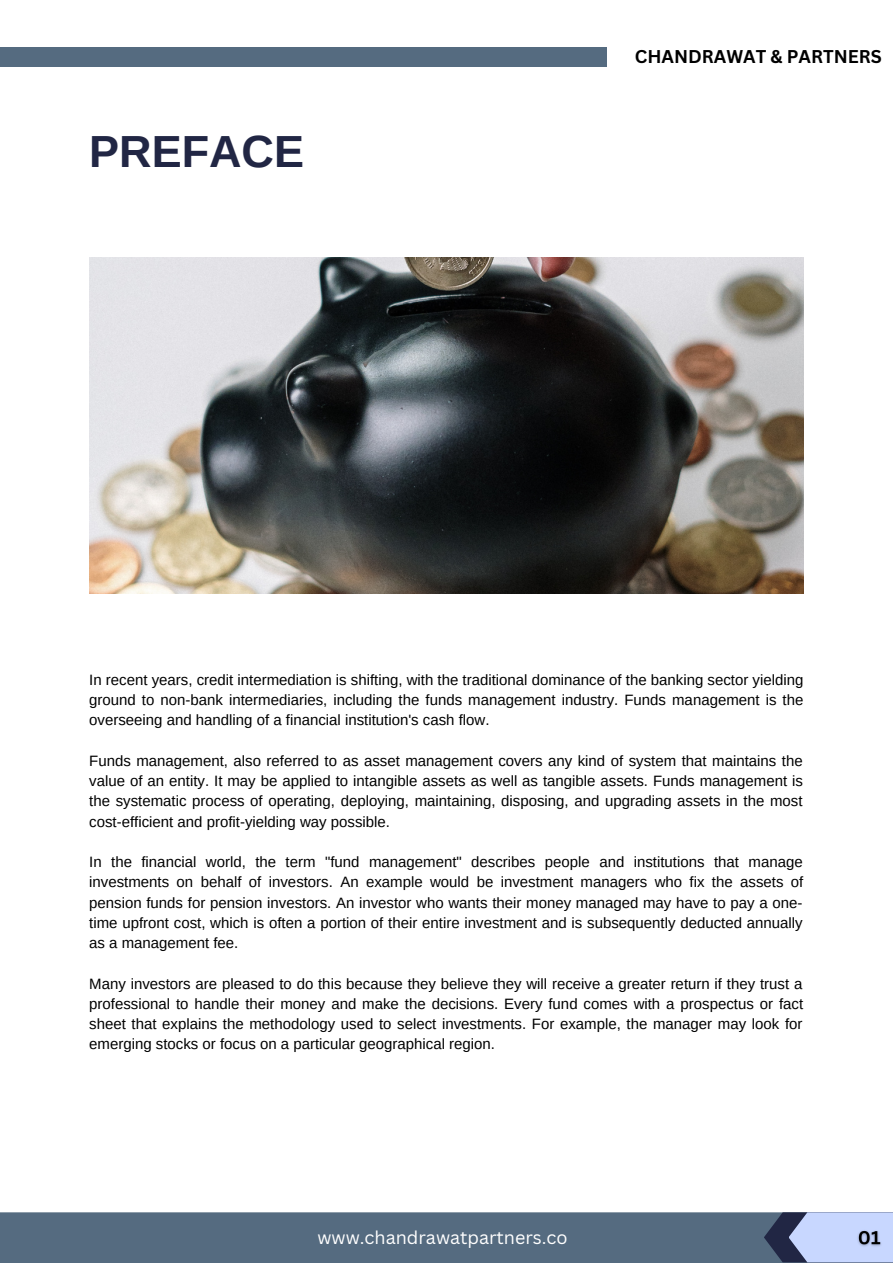
<style>
.page{position:relative;width:893px;height:1264px;background:#fff}
.page>*{position:absolute;margin:0;border:0;box-sizing:border-box;transform-origin:0 0}
.t1{font:700 45px "Arimo";color:#212644}
.t2{font:18px "Canva Sans";color:#fff}
.t3{font:700 18px "Canva Sans";color:#000}
.t4{font:15px/20.2px "Arimo";color:#000;text-align:justify}
</style>
<div class="page">
<img style="left:89px;top:257px;width:714px;height:336px">
<div style="left:0;top:1212px;width:892px;height:50px;background:#556b80"></div>
<svg style="left:763px;top:1212px;width:129px;height:50px;background:#95a2c6"></svg>
<img style="left:853px;top:1220px;width:33px;height:35px">
<div style="left:0;top:47px;width:607px;height:20px;background:#556b80"></div>
<p class="t1" style="left:89px;top:126px;width:216px">PREFACE</p>
<p class="t3" style="left:634px;top:44px;width:248px">CHANDRAWAT &amp; PARTNERS</p>
<p class="t4" style="left:89px;top:669px;width:715px">In recent years, credit intermediation is shifting, with the traditional dominance of the banking sector yielding ground to non-bank intermediaries, including the funds management industry. Funds management is the overseeing and handling of a financial institution's cash flow.</p>
<p class="t4" style="left:89px;top:750px;width:715px">Funds management, also referred to as asset management covers any kind of system that maintains the value of an entity. It may be applied to intangible assets as well as tangible assets. Funds management is the systematic process of operating, deploying, maintaining, disposing, and upgrading assets in the most cost-efficient and profit-yielding way possible.</p>
<p class="t4" style="left:89px;top:851px;width:715px">In the financial world, the term "fund management" describes people and institutions that manage investments on behalf of investors. An example would be investment managers who fix the assets of pension funds for pension investors. An investor who wants their money managed may have to pay a one&shy;time upfront cost, which is often a portion of their entire investment and is subsequently deducted annually as a management fee.</p>
<p class="t4" style="left:89px;top:973px;width:715px">Many investors are pleased to do this because they believe they will receive a greater return if they trust a professional to handle their money and make the decisions. Every fund comes with a prospectus or fact sheet that explains the methodology used to select investments. For example, the manager may look for emerging stocks or focus on a particular geographical region.</p>
<p class="t2" style="left:317px;top:1224px;width:252px">www.chandrawatpartners.co</p>
</div>
